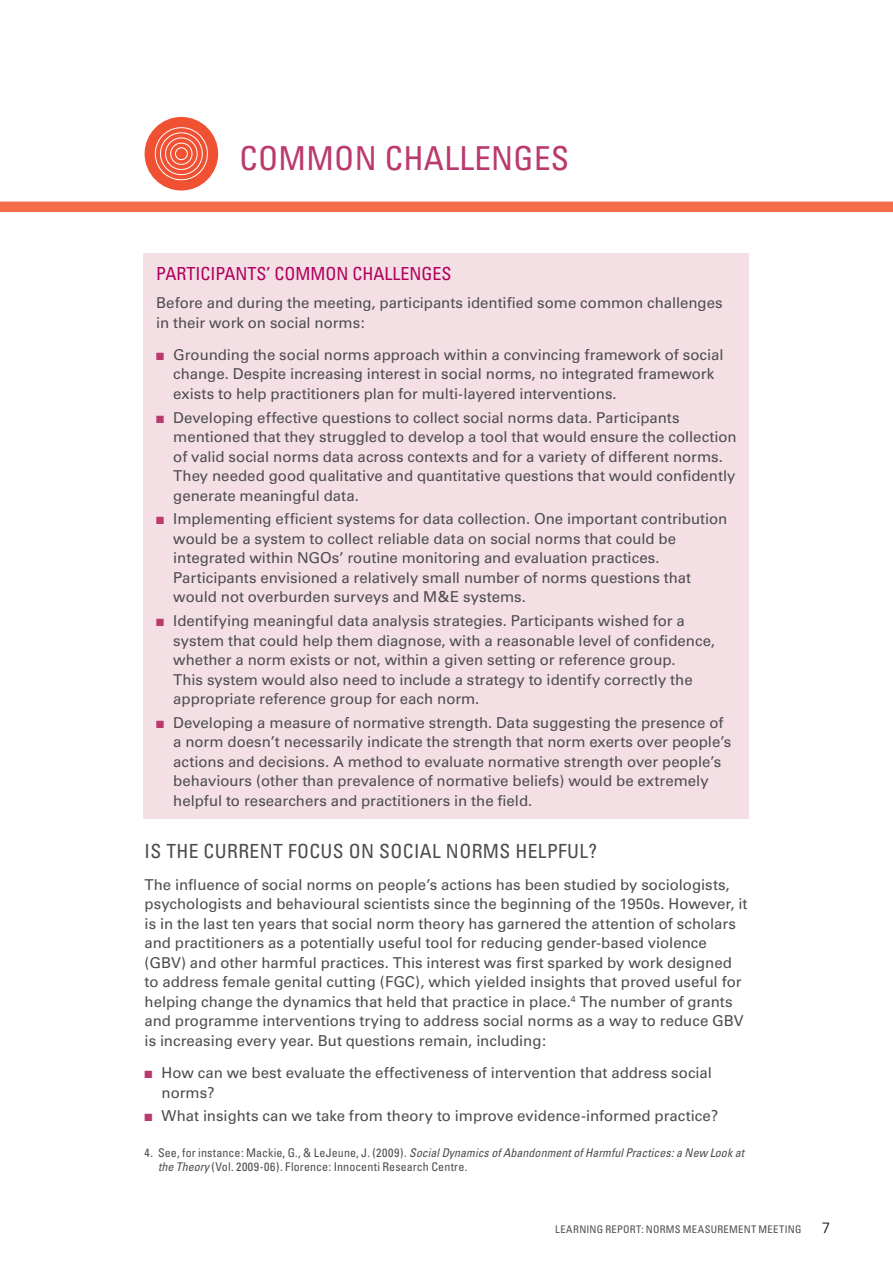
<style>
.page{position:relative;width:893px;height:1263px;background:#fff}
.page>*{position:absolute;margin:0;border:0;box-sizing:border-box;transform-origin:0 0}
.t1{font:condensed 33px "Univers";letter-spacing:.01em;color:#bb3a6e}
.t2{font:condensed 19.5px "Univers";letter-spacing:.02em;color:#4d4d4f}
.t3{font:condensed 18px "Univers";color:#b1005d}
.t4{font:15px/19.5px "Univers";color:#4d4d4f}
.t5{font:300 15px "Univers";color:#000}
.t6{font:condensed 12px/13.5px "Univers";letter-spacing:.01em;color:#4d4d4f}
.t7{font:condensed 10.5px "Univers";letter-spacing:.03em;color:#4d4d4f}
.s1{color:#bb3a6e}
.s2{font-style:italic}
</style>
<div class="page">
<div style="left:144px;top:253px;width:605px;height:566px;background:#f4e0e4"></div>
<div style="left:0;top:202px;width:893px;height:10px;background:#f36d4b"></div>
<div style="left:145px;top:117px;width:73px;height:74px;background:#f05133;border-radius:50%"></div>
<svg style="left:152px;top:124px;width:59px;height:59px"></svg>
<div style="left:175px;top:148px;width:12px;height:12px;background:#f05133;border-radius:50%"></div>
<div style="left:175px;top:147px;width:13px;height:13px;border:1px solid #fff;border-radius:50%"></div>
<h1 class="t1" style="left:239px;top:137px;width:331px">COMMON CHALLENGES</h1>
<p class="t3" style="left:156px;top:262px;width:297px">PARTICIPANTS’ COMMON CHALLENGES</p>
<p class="t4" style="left:156px;top:293px;width:568px">Before and during the meeting, participants identified some common challenges in their work on social norms:</p>
<p class="t4" style="left:173px;top:345px;width:552px;text-indent:-17px"><span class="s1">■</span> Grounding the social norms approach within a convincing framework of social change. Despite increasing interest in social norms, no integrated framework exists to help practitioners plan for multi-layered interventions.</p>
<p class="t4" style="left:173px;top:408px;width:565px;text-indent:-17px"><span class="s1">■</span> Developing effective questions to collect social norms data. Participants mentioned that they struggled to develop a tool that would ensure the collection of valid social norms data across contexts and for a variety of different norms.<br>They needed good qualitative and quantitative questions that would confidently generate meaningful data.</p>
<p class="t4" style="left:173px;top:509px;width:556px;text-indent:-17px"><span class="s1">■</span> Implementing efficient systems for data collection. One important contribution would be a system to collect reliable data on social norms that could be integrated within NGOs’ routine monitoring and evaluation practices.<br>Participants envisioned a relatively small number of norms questions that would not overburden surveys and M&amp;E systems.</p>
<p class="t4" style="left:173px;top:611px;width:543px;text-indent:-17px"><span class="s1">■</span> Identifying meaningful data analysis strategies. Participants wished for a system that could help them diagnose, with a reasonable level of confidence, whether a norm exists or not, within a given setting or reference group.<br>This system would also need to include a strategy to identify correctly the appropriate reference group for each norm.</p>
<p class="t4" style="left:173px;top:713px;width:559px;text-indent:-17px"><span class="s1">■</span> Developing a measure of normative strength. Data suggesting the presence of a norm doesn’t necessarily indicate the strength that norm exerts over people’s actions and decisions. A method to evaluate normative strength over people’s behaviours (other than prevalence of normative beliefs) would be extremely helpful to researchers and practitioners in the field.</p>
<h2 class="t2" style="left:145px;top:838px;width:454px">IS THE CURRENT FOCUS ON SOCIAL NORMS HELPFUL?</h2>
<p class="t4" style="left:145px;top:875px;width:604px">The influence of social norms on people’s actions has been studied by sociologists, psychologists and behavioural scientists since the beginning of the 1950s. However, it is in the last ten years that social norm theory has garnered the attention of scholars and practitioners as a potentially useful tool for reducing gender-based violence (GBV) and other harmful practices. This interest was first sparked by work designed to address female genital cutting (FGC), which yielded insights that proved useful for helping change the dynamics that held that practice in place.<sup>4</sup> The number of grants and programme interventions trying to address social norms as a way to reduce GBV is increasing every year. But questions remain, including:</p>
<p class="t4" style="left:162px;top:1063px;width:552px;text-indent:-17px"><span class="s1">■</span> How can we best evaluate the effectiveness of intervention that address social norms?</p>
<p class="t4" style="left:145px;top:1106px;width:575px"><span class="s1">■</span> What insights can we take from theory to improve evidence-informed practice?</p>
<p class="t6" style="left:158px;top:1146px;width:588px;text-indent:-13px">4. See, for instance: Mackie, G., &amp; LeJeune, J. (2009). <span class="s2">Social Dynamics of Abandonment of Harmful Practices: a New Look at the Theory</span> (Vol. 2009-06). Florence: Innocenti Research Centre.</p>
<p class="t7" style="left:555px;top:1223px;width:248px">LEARNING REPORT: NORMS MEASUREMENT MEETING</p>
<p class="t5" style="left:822px;top:1219px;width:10px">7</p>
</div>
